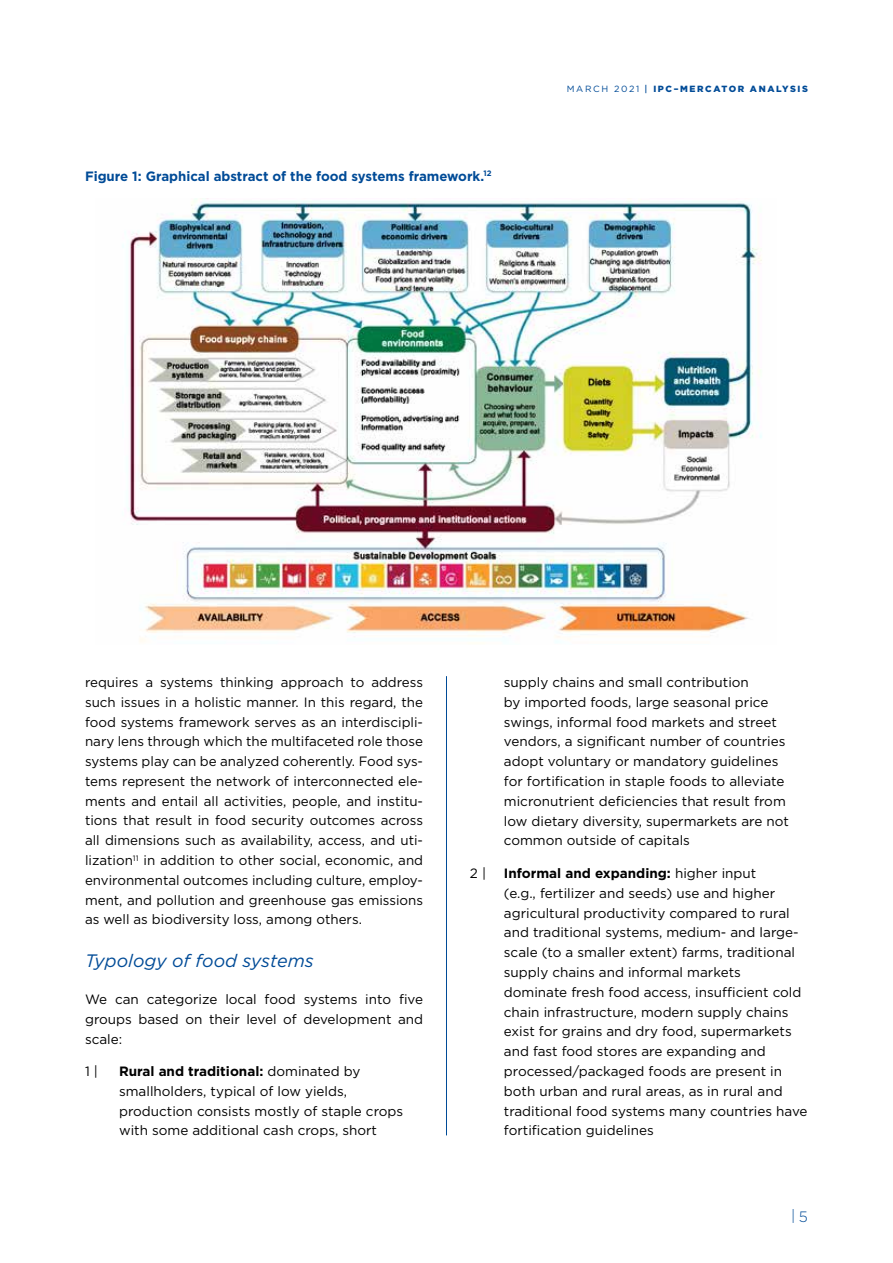
<style>
.page{position:relative;width:893px;height:1263px;background:#fff}
.page>*{position:absolute;margin:0;border:0;box-sizing:border-box;transform-origin:0 0}
.t1{font:italic 18px "Gotham";color:#004b97}
.t2{font:300 15px "Gotham";color:#004b97}
.t3{font:13.5px/19.8px "Gotham";color:#000}
.t4{font:700 13.5px "Gotham";color:#004b97}
.t5{font:900 9px "Gotham";letter-spacing:.18em;color:#004b97}
.s1{font-weight:400}
.s2{font-weight:500}
.s3{font-weight:700}
</style>
<div class="page">
<hr style="left:446px;top:676px;width:1px;height:459px;background:#004b97">
<img style="left:122px;top:198px;width:640px;height:445px">
<p class="t4" style="left:85px;top:167px;width:408px">Figure 1: Graphical abstract of the food systems framework.<sup>12</sup></p>
<p class="t5" style="left:567px;top:83px;width:243px"><span class="s1">MARCH 2021</span> <span class="s2">|</span> IPC–MERCATOR ANALYSIS</p>
<p class="t3" style="left:85px;top:672px;width:340px;text-align:justify">requires a systems thinking approach to address such issues in a holistic manner. In this regard, the food systems framework serves as an interdiscipli&shy;nary lens through which the multifaceted role those systems play can be analyzed coherently. Food sys&shy;tems represent the network of interconnected ele&shy;ments and entail all activities, people, and institu&shy;tions that result in food security outcomes across all dimensions such as availability, access, and uti&shy;lization<sup>11</sup> in addition to other social, economic, and environmental outcomes including culture, employ&shy;ment, and pollution and greenhouse gas emissions as well as biodiversity loss, among others. <sup>12</sup></p>
<h1 class="t1" style="left:85px;top:949px;width:230px">Typology of food systems</h1>
<p class="t3" style="left:85px;top:989px;width:340px;text-align:justify">We can categorize local food systems into five groups based on their level of development and scale:</p>
<p class="t3" style="left:85px;top:1061px;width:14px">1 |</p>
<p class="t3" style="left:119px;top:1061px;width:286px"><span class="s3">Rural and traditional:</span> dominated by smallholders, typical of low yields, production consists mostly of staple crops with some additional cash crops, short</p>
<p class="t3" style="left:504px;top:672px;width:286px">supply chains and small contribution<br>by imported foods, large seasonal price swings, informal food markets and street vendors, a significant number of countries adopt voluntary or mandatory guidelines for fortification in staple foods to alleviate micronutrient deficiencies that result from low dietary diversity, supermarkets are not common outside of capitals</p>
<p class="t3" style="left:470px;top:863px;width:18px">2 |</p>
<p class="t3" style="left:504px;top:863px;width:305px"><span class="s3">Informal and expanding:</span> higher input<br>(e.g., fertilizer and seeds) use and higher agricultural productivity compared to rural and traditional systems, medium- and large&shy;scale (to a smaller extent) farms, traditional supply chains and informal markets dominate fresh food access, insufficient cold chain infrastructure, modern supply chains exist for grains and dry food, supermarkets and fast food stores are expanding and processed/packaged foods are present in both urban and rural areas, as in rural and traditional food systems many countries have fortification guidelines</p>
<p class="t2" style="left:791px;top:1207px;width:18px">|5</p>
</div>
